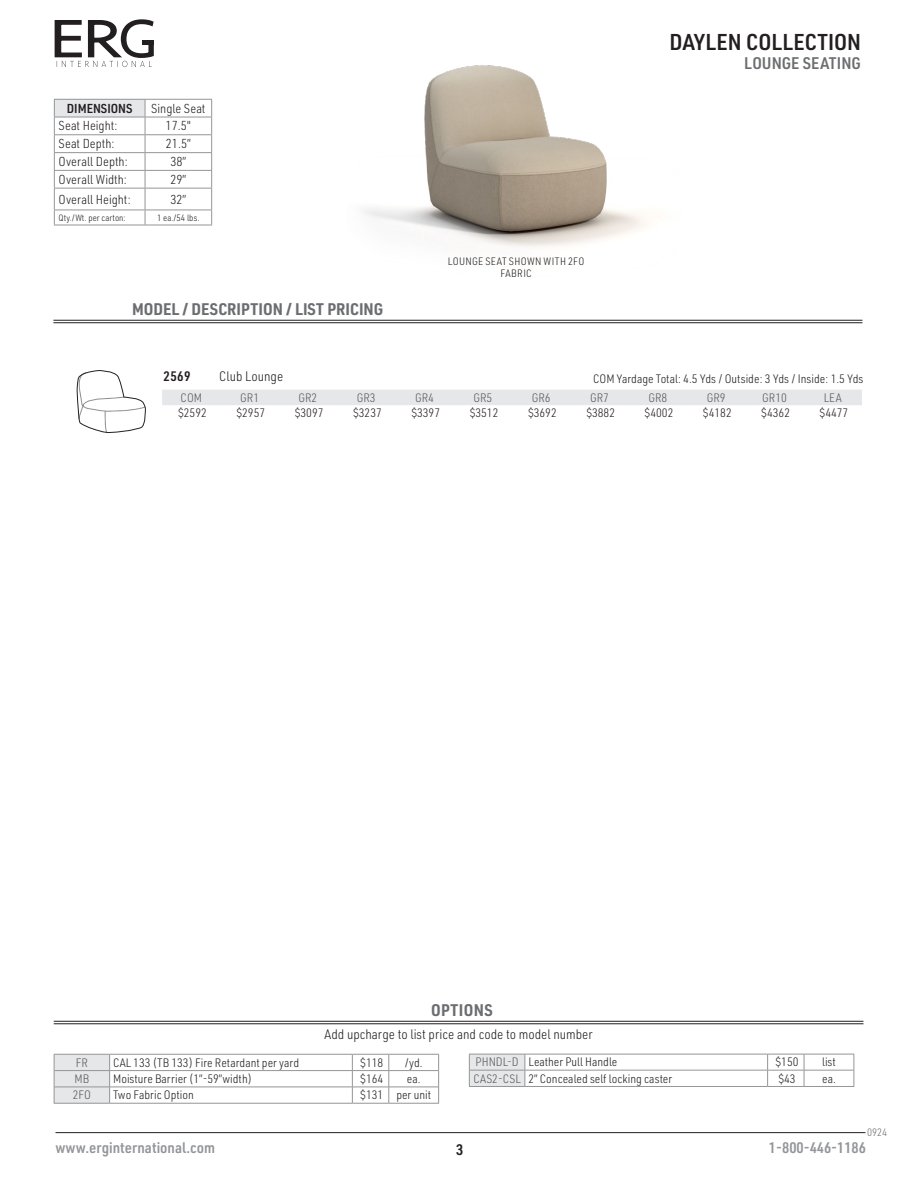
<style>
.page{position:relative;width:918px;height:1188px;background:#fff}
.page>*{position:absolute;margin:0;border:0;box-sizing:border-box;transform-origin:0 0}
.H_RT_PG_HEADER{font:600 22.5px "URWDIN Semi Cond";letter-spacing:.01em;color:#231f20}
.NEW_Subhead_rule_below{font:700 16.5px "URWDIN Semi Cond";color:#6c6d70}
.HLeftPageSubHead2{font:600 16.5px "URWDIN Semi Cond";color:#6c6d70}
.NEW_Subhead_rule_below-2{font:700 16.5px "URWDIN Semi Cond";letter-spacing:.02em;color:#6c6d70}
.t1{font:600 15px "URWDIN Semi Cond";color:#939598}
.t2{font:600 15px "URWDIN Semi Cond";color:#231f20}
.New_Model_Body{font:300 13.5px "URWDIN Semi Cond";color:#231f20}
.NEW_Model___desc{font:300 13.5px "URWDIN Semi Cond";color:#231f20}
.NEW_Model___desc-2{font:600 13.5px "URWDIN Semi Cond";color:#231f20}
.t3{font:300 12.75px "URWDIN Semi Cond";color:#231f20}
.t4{font:600 12.75px "URWDIN Semi Cond";color:#231f20}
.New_Model_Body-2{font:300 12px "URWDIN Semi Cond";color:#231f20}
.New_Table_description{font:300 12px "URWDIN Semi Cond";color:#231f20}
.New_List_prices{font:300 12px "URWDIN Semi Cond";color:#231f20}
.New_Price_Item{font:300 12px "URWDIN Semi Cond";color:#57585a}
.New_Table_price{font:300 12px "URWDIN Semi Cond";color:#231f20}
.New_Table_Code{font:300 12px "URWDIN Semi Cond";color:#57585a}
.C_pictorial_specpg_text{font:300 10.5px/12.6px "URWDIN Semi Cond";letter-spacing:.035em;color:#231f20;text-align:center}
.t5{font:300 10.5px "URWDIN Semi Cond";color:#6c6d70}
.t6{font:300 9px "URWDIN Semi Cond";color:#231f20}
.s1{color:#57585a}
</style>
<div class="page">
<hr style="left:56px;top:1132px;width:810px;height:1px;background:#231f20">
<svg style="left:54px;top:19px;width:100px;height:48px"></svg>
<div style="left:143px;top:40px;width:11px;height:5px;background:#231f20"></div>
<hr style="left:53px;top:320px;width:809px;height:1px;background:#231f20">
<hr style="left:53px;top:322px;width:809px;height:1px;background:#231f20">
<img style="left:363px;top:65px;width:285px;height:183px">
<div style="left:54px;top:99px;width:91px;height:18px;background:#e6e7e9"></div>
<hr style="left:145px;top:99px;width:67px;height:1px;background:#939598">
<hr style="left:54px;top:117px;width:91px;height:1px;background:#939598">
<hr style="left:145px;top:117px;width:67px;height:1px;background:#939598">
<hr style="left:54px;top:134px;width:91px;height:1px;background:#939598">
<hr style="left:145px;top:134px;width:67px;height:1px;background:#939598">
<hr style="left:54px;top:152px;width:91px;height:1px;background:#939598">
<hr style="left:145px;top:152px;width:67px;height:1px;background:#939598">
<hr style="left:54px;top:170px;width:91px;height:1px;background:#939598">
<hr style="left:145px;top:170px;width:67px;height:1px;background:#939598">
<hr style="left:54px;top:188px;width:91px;height:1px;background:#939598">
<hr style="left:145px;top:188px;width:67px;height:1px;background:#939598">
<hr style="left:54px;top:210px;width:91px;height:1px;background:#939598">
<hr style="left:145px;top:210px;width:67px;height:1px;background:#939598">
<svg style="left:145px;top:100px;width:1px;height:125px"></svg>
<svg style="left:211px;top:100px;width:1px;height:125px"></svg>
<hr style="left:54px;top:225px;width:91px;height:1px;background:#939598">
<hr style="left:145px;top:225px;width:67px;height:1px;background:#939598">
<hr style="left:54px;top:99px;width:91px;height:1px;background:#939598">
<svg style="left:54px;top:100px;width:1px;height:125px"></svg>
<hr style="left:54px;top:1021px;width:809px;height:1px;background:#231f20">
<hr style="left:54px;top:1024px;width:809px;height:1px;background:#231f20">
<hr style="left:110px;top:1070px;width:242px;height:1px;background:#939598">
<hr style="left:352px;top:1070px;width:37px;height:1px;background:#939598">
<hr style="left:389px;top:1070px;width:49px;height:1px;background:#939598">
<svg style="left:352px;top:1055px;width:1px;height:48px"></svg>
<svg style="left:388px;top:1055px;width:1px;height:48px"></svg>
<svg style="left:438px;top:1055px;width:1px;height:48px"></svg>
<svg style="left:54px;top:1055px;width:56px;height:48px"></svg>
<hr style="left:110px;top:1054px;width:242px;height:1px;background:#939598">
<hr style="left:352px;top:1054px;width:37px;height:1px;background:#939598">
<hr style="left:389px;top:1054px;width:50px;height:1px;background:#939598">
<hr style="left:54px;top:1054px;width:56px;height:1px;background:#939598">
<hr style="left:54px;top:1087px;width:56px;height:1px;background:#939598">
<hr style="left:54px;top:1103px;width:56px;height:1px;background:#939598">
<hr style="left:110px;top:1087px;width:242px;height:1px;background:#939598">
<hr style="left:352px;top:1087px;width:37px;height:1px;background:#939598">
<hr style="left:389px;top:1087px;width:49px;height:1px;background:#939598">
<hr style="left:110px;top:1103px;width:242px;height:1px;background:#939598">
<hr style="left:352px;top:1103px;width:37px;height:1px;background:#939598">
<hr style="left:389px;top:1103px;width:50px;height:1px;background:#939598">
<hr style="left:469px;top:1086px;width:56px;height:1px;background:#939598">
<hr style="left:525px;top:1086px;width:243px;height:1px;background:#939598">
<hr style="left:768px;top:1086px;width:36px;height:1px;background:#939598">
<hr style="left:804px;top:1086px;width:50px;height:1px;background:#939598">
<svg style="left:767px;top:1055px;width:1px;height:31px"></svg>
<svg style="left:804px;top:1055px;width:1px;height:31px"></svg>
<svg style="left:854px;top:1054px;width:1px;height:32px"></svg>
<svg style="left:469px;top:1055px;width:57px;height:31px"></svg>
<hr style="left:469px;top:1054px;width:56px;height:1px;background:#939598">
<hr style="left:470px;top:1070px;width:55px;height:1px;background:#939598">
<hr style="left:525px;top:1054px;width:243px;height:1px;background:#939598">
<hr style="left:768px;top:1054px;width:36px;height:1px;background:#939598">
<hr style="left:804px;top:1054px;width:50px;height:1px;background:#939598">
<hr style="left:525px;top:1070px;width:243px;height:1px;background:#939598">
<hr style="left:768px;top:1070px;width:36px;height:1px;background:#939598">
<hr style="left:804px;top:1070px;width:50px;height:1px;background:#939598">
<svg style="left:77px;top:370px;width:69px;height:63px"></svg>
<div style="left:162px;top:390px;width:700px;height:15px;background:#e6e7e9"></div>
<p class="t4" style="left:67px;top:100px;width:67px">DIMENSIONS</p>
<p class="t3" style="left:151px;top:100px;width:56px">Single Seat</p>
<p class="t3" style="left:59px;top:118px;width:60px">Seat Height:</p>
<p class="t3" style="left:166px;top:118px;width:27px">17.5"</p>
<p class="t3" style="left:59px;top:135px;width:57px">Seat Depth:</p>
<p class="t3" style="left:166px;top:135px;width:27px">21.5”</p>
<p class="t3" style="left:59px;top:153px;width:71px">Overall Depth:</p>
<p class="t3" style="left:170px;top:153px;width:17px">38”</p>
<p class="t3" style="left:59px;top:171px;width:70px">Overall Width:</p>
<p class="t3" style="left:170px;top:171px;width:17px">29”</p>
<p class="t3" style="left:59px;top:191px;width:74px">Overall Height:</p>
<p class="t3" style="left:170px;top:191px;width:17px">32”</p>
<p class="t6" style="left:59px;top:212px;width:69px">Qty./Wt. per carton:</p>
<p class="t6" style="left:157px;top:212px;width:44px">1 ea./54 lbs.</p>
<p class="NEW_Subhead_rule_below" style="left:132px;top:298px;width:253px">MODEL / DESCRIPTION / LIST PRICING</p>
<p class="C_pictorial_specpg_text" style="left:448px;top:254px;width:138px">LOUNGE SEAT SHOWN WITH 2FO<br>FABRIC</p>
<p class="H_RT_PG_HEADER" style="left:669px;top:26px;width:193px">DAYLEN COLLECTION</p>
<p class="HLeftPageSubHead2" style="left:744px;top:52px;width:118px">LOUNGE SEATING</p>
<p class="NEW_Model___desc-2" style="left:164px;top:367px;width:28px">2569</p>
<p class="NEW_Model___desc" style="left:219px;top:367px;width:66px">Club Lounge</p>
<p class="New_Price_Item" style="left:181px;top:390px;width:23px">COM</p>
<p class="New_Price_Item" style="left:240px;top:390px;width:20px">GR1</p>
<p class="New_Price_Item" style="left:298px;top:390px;width:20px">GR2</p>
<p class="New_Price_Item" style="left:357px;top:390px;width:20px">GR3</p>
<p class="New_Price_Item" style="left:415px;top:390px;width:20px">GR4</p>
<p class="New_Price_Item" style="left:473px;top:390px;width:20px">GR5</p>
<p class="New_Price_Item" style="left:532px;top:390px;width:20px">GR6</p>
<p class="New_Price_Item" style="left:590px;top:390px;width:20px">GR7</p>
<p class="New_Price_Item" style="left:648px;top:390px;width:20px">GR8</p>
<p class="New_Price_Item" style="left:707px;top:390px;width:20px">GR9</p>
<p class="New_Price_Item" style="left:762px;top:390px;width:26px">GR10</p>
<p class="New_Price_Item" style="left:824px;top:390px;width:19px">LEA</p>
<p class="New_List_prices" style="left:178px;top:405px;width:30px">$2592</p>
<p class="New_List_prices" style="left:236px;top:405px;width:30px">$2957</p>
<p class="New_List_prices" style="left:295px;top:405px;width:30px">$3097</p>
<p class="New_List_prices" style="left:353px;top:405px;width:30px">$3237</p>
<p class="New_List_prices" style="left:411px;top:405px;width:30px">$3397</p>
<p class="New_List_prices" style="left:470px;top:405px;width:30px">$3512</p>
<p class="New_List_prices" style="left:528px;top:405px;width:30px">$3692</p>
<p class="New_List_prices" style="left:586px;top:405px;width:30px">$3882</p>
<p class="New_List_prices" style="left:645px;top:405px;width:30px">$4002</p>
<p class="New_List_prices" style="left:703px;top:405px;width:30px">$4182</p>
<p class="New_List_prices" style="left:761px;top:405px;width:30px">$4362</p>
<p class="New_List_prices" style="left:820px;top:405px;width:30px">$4477</p>
<p class="New_Model_Body-2" style="left:593px;top:371px;width:272px">COM Yardage Total: 4.5 Yds / Outside: 3 Yds / Inside: 1.5 Yds</p>
<p class="NEW_Subhead_rule_below-2" style="left:431px;top:999px;width:63px">OPTIONS</p>
<p class="New_Model_Body" style="left:325px;top:1026px;width:270px">Add upcharge to list price and code to model number</p>
<p class="New_Table_Code" style="left:76px;top:1055px;width:14px">FR</p>
<p class="New_Table_description" style="left:113px;top:1055px;width:187px">CAL 133 (TB 133) Fire Retardant per yard</p>
<p class="New_Table_price" style="left:360px;top:1055px;width:25px">$118</p>
<p class="New_Table_price" style="left:405px;top:1055px;width:19px">/yd.</p>
<p class="New_Table_Code" style="left:74px;top:1071px;width:16px">MB</p>
<p class="New_Table_description" style="left:113px;top:1071px;width:140px">Moisture Barrier (1”-59”width)</p>
<p class="New_Table_price" style="left:360px;top:1071px;width:25px">$164</p>
<p class="New_Table_price" style="left:407px;top:1071px;width:15px">ea.</p>
<p class="New_Table_Code" style="left:73px;top:1087px;width:20px">2FO</p>
<p class="New_Table_description" style="left:113px;top:1087px;width:82px">Two Fabric Option</p>
<p class="New_Table_price" style="left:360px;top:1087px;width:25px">$131</p>
<p class="New_Table_price" style="left:396px;top:1087px;width:36px">per unit</p>
<p class="New_Model_Body-2" style="left:476px;top:1054px;width:143px"><span class="s1">PHNDL-D</span> Leather Pull Handle</p>
<p class="New_Model_Body-2" style="left:775px;top:1054px;width:25px">$150</p>
<p class="New_Model_Body-2" style="left:822px;top:1054px;width:15px">list</p>
<p class="New_Model_Body-2" style="left:473px;top:1071px;width:200px"><span class="s1">CAS2-CSL</span> 2” Concealed self locking caster</p>
<p class="New_Model_Body-2" style="left:778px;top:1071px;width:19px">$43</p>
<p class="New_Model_Body-2" style="left:822px;top:1071px;width:15px">ea.</p>
<p class="t5" style="left:867px;top:1125px;width:22px">0924</p>
<p class="t1" style="left:56px;top:1138px;width:161px">www.erginternational.com</p>
<p class="t1" style="left:769px;top:1138px;width:99px">1-800-446-1186</p>
<p class="t2" style="left:456px;top:1139px;width:9px">3</p>
</div>
